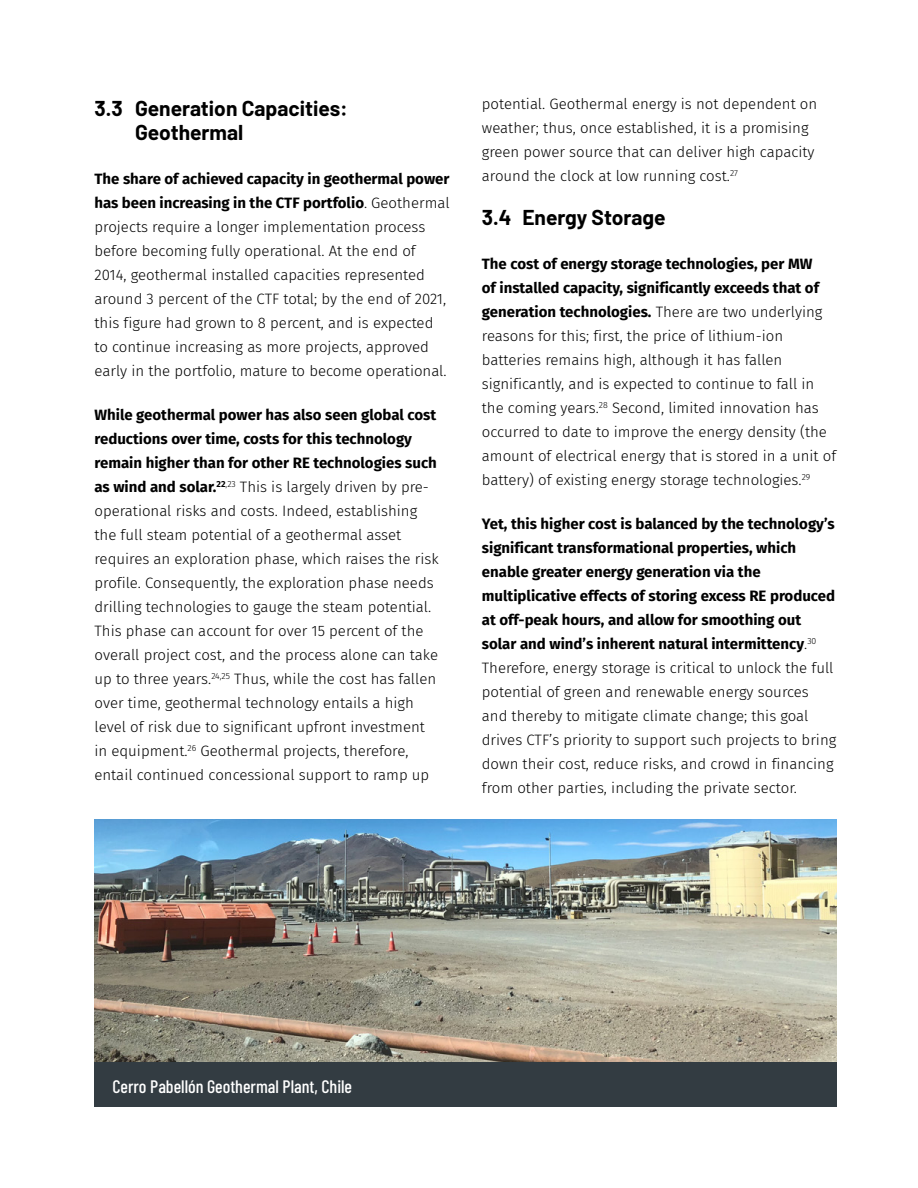
<style>
.page{position:relative;width:918px;height:1188px;background:#fff}
.page>*{position:absolute;margin:0;border:0;box-sizing:border-box;transform-origin:0 0}
.t1{font:700 21px/24px "Barlow";color:#000}
.t2{font:500 18px "Barlow Condensed";color:#fff}
.t3{font:300 15px/24px "Fira Sans";color:#000}
.s1{font-weight:700}
</style>
<div class="page">
<img style="left:95px;top:819px;width:742px;height:244px">
<div style="left:95px;top:1063px;width:742px;height:44px;background:#333c42"></div>
<h1 class="t1" style="left:135px;top:94px;width:214px;text-indent:-41px">3.3 Generation Capacities:<br>Geothermal</h1>
<p class="t3" style="left:94px;top:166px;width:357px"><span class="s1">The share of achieved capacity in geothermal power has been increasing in the CTF portfolio</span>. Geothermal projects require a longer implementation process before becoming fully operational. At the end of 2014, geothermal installed capacities represented around 3 percent of the CTF total; by the end of 2021, this figure had grown to 8 percent, and is expected to continue increasing as more projects, approved early in the portfolio, mature to become operational.</p>
<p class="t3" style="left:94px;top:403px;width:346px"><span class="s1">While geothermal power has also seen global cost reductions over time, costs for this technology remain higher than for other RE technologies such as wind and solar.</span><sup>22</sup><sup>,23</sup> This is largely driven by pre&shy;operational risks and costs. Indeed, establishing the full steam potential of a geothermal asset requires an exploration phase, which raises the risk profile. Consequently, the exploration phase needs drilling technologies to gauge the steam potential.<br>This phase can account for over 15 percent of the overall project cost, and the process alone can take up to three years.<sup>24,25</sup> Thus, while the cost has fallen over time, geothermal technology entails a high level of risk due to significant upfront investment in equipment.<sup>26</sup> Geothermal projects, therefore, entail continued concessional support to ramp up</p>
<p class="t3" style="left:482px;top:91px;width:337px">potential. Geothermal energy is not dependent on weather; thus, once established, it is a promising green power source that can deliver high capacity around the clock at low running cost.<sup>27</sup></p>
<h1 class="t1" style="left:482px;top:204px;width:185px">3.4 Energy Storage</h1>
<p class="t3" style="left:482px;top:252px;width:356px"><span class="s1">The cost of energy storage technologies, per MW<br>of installed capacity, significantly exceeds that of generation technologies.</span> There are two underlying reasons for this; first, the price of lithium-ion batteries remains high, although it has fallen significantly, and is expected to continue to fall in the coming years.<sup>28</sup> Second, limited innovation has occurred to date to improve the energy density (the amount of electrical energy that is stored in a unit of battery) of existing energy storage technologies.<sup>29</sup></p>
<p class="t3" style="left:482px;top:512px;width:356px"><span class="s1">Yet, this higher cost is balanced by the technology’s significant transformational properties, which enable greater energy generation via the multiplicative effects of storing excess RE produced at off-peak hours, and allow for smoothing out solar and wind’s inherent natural intermittency</span>.<sup>30<br></sup>Therefore, energy storage is critical to unlock the full potential of green and renewable energy sources and thereby to mitigate climate change; this goal drives CTF’s priority to support such projects to bring down their cost, reduce risks, and crowd in financing from other parties, including the private sector.</p>
<p class="t2" style="left:113px;top:1074px;width:241px">Cerro Pabellón Geothermal Plant, Chile</p>
</div>
